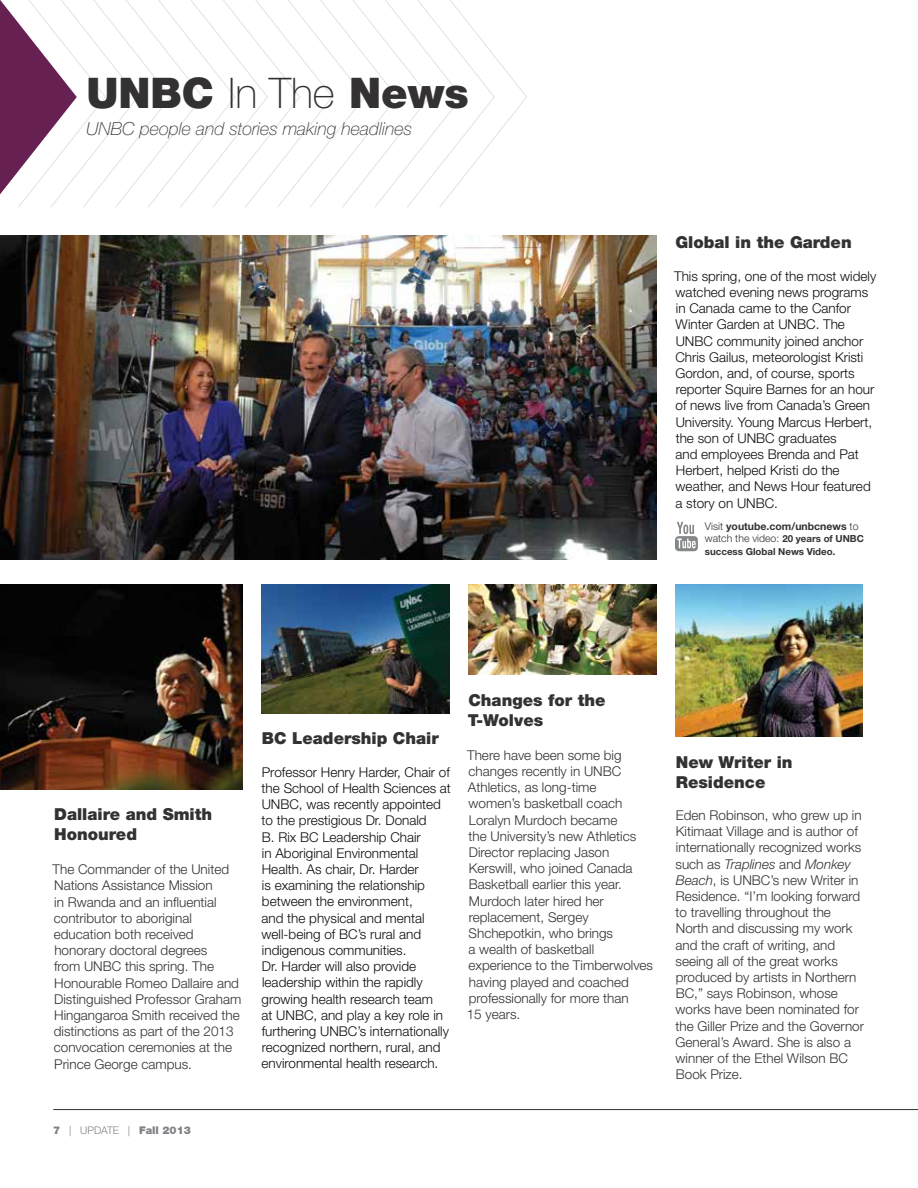
<style>
.page{position:relative;width:918px;height:1188px;background:#fff}
.page>*{position:absolute;margin:0;border:0;box-sizing:border-box;transform-origin:0 0}
.t1{font:900 42.3px "Helvetica Neue LT";color:#333132}
.t2{font:italic 100 18px "Helvetica Neue LT";color:#333132}
.t3{font:900 16.5px/19.8px "Helvetica Neue LT";color:#333132}
.t4{font:300 13.5px/16.2px "Helvetica Neue LT";color:#333132}
.t5{font:300 13.5px/16.2px "Helvetica Neue LT";color:#0d0d0d}
.t6{font:900 10.65px "Helvetica Neue LT";color:#808285}
.t7{font:300 10.5px/12.3px "Helvetica Neue LT";color:#333132}
.t8{font:700 9.75px "Helvetica Neue LT";color:#333132}
.s1{font-weight:100}
.s2{font-weight:700}
.s3{font-weight:700;font-size:9.75px}
.s4{font-weight:300;font-size:10.5px}
.s5{font-style:italic}
</style>
<div class="page">
<hr style="left:53px;top:1109px;width:865px;height:1px;background:#333132">
<svg style="left:0;top:0;width:527px;height:208px"></svg>
<img style="left:261px;top:585px;width:189px;height:129px">
<img style="left:0;top:585px;width:243px;height:205px">
<img style="left:0;top:236px;width:657px;height:324px">
<img style="left:468px;top:584px;width:189px;height:91px">
<img style="left:675px;top:584px;width:187px;height:153px">
<svg style="left:675px;top:522px;width:23px;height:29px"></svg>
<h1 class="t1" style="left:86px;top:68px;width:384px">UNBC <span class="s1">In The</span> News</h1>
<h2 class="t2" style="left:86px;top:118px;width:327px">UNBC people and stories making headlines</h2>
<p class="t3" style="left:675px;top:233px;width:178px">Global in the Garden</p>
<p class="t5" style="left:674px;top:268px;width:204px">This spring, one of the most widely watched evening news programs in Canada came to the Canfor<br>Winter Garden at UNBC. The<br>UNBC community joined anchor<br>Chris Gailus, meteorologist Kristi<br>Gordon, and, of course, sports reporter Squire Barnes for an hour of news live from Canada’s Green<br>University. Young Marcus Herbert, the son of UNBC graduates<br>and employees Brenda and Pat<br>Herbert, helped Kristi do the weather, and News Hour featured a story on UNBC.</p>
<p class="t7" style="left:705px;top:520px;width:161px">Visit <span class="s2">youtube.com/unbcnews</span> to watch the video: <span class="s3">20 years of UNBC</span></p>
<p class="t8" style="left:705px;top:545px;width:132px">success Global News Video.</p>
<p class="t3" style="left:54px;top:804px;width:160px">Dallaire and Smith<br>Honoured</p>
<p class="t4" style="left:53px;top:861px;width:190px">The Commander of the United<br>Nations Assistance Mission<br>in Rwanda and an influential contributor to aboriginal education both received honorary doctoral degrees<br>from UNBC this spring. The<br>Honourable Romeo Dallaire and<br>Distinguished Professor Graham<br>Hingangaroa Smith received the distinctions as part of the 2013 convocation ceremonies at the<br>Prince George campus.</p>
<p class="t6" style="left:53px;top:1124px;width:139px">7 <span class="s4">| UPDATE |</span> Fall 2013</p>
<p class="t3" style="left:262px;top:729px;width:178px">BC Leadership Chair</p>
<p class="t5" style="left:262px;top:764px;width:191px">Professor Henry Harder, Chair of the School of Health Sciences at<br>UNBC, was recently appointed to the prestigious Dr. Donald<br>B. Rix BC Leadership Chair<br>in Aboriginal Environmental<br>Health. As chair, Dr. Harder<br>is examining the relationship between the environment,<br>and the physical and mental well-being of BC’s rural and indigenous communities.<br>Dr. Harder will also provide leadership within the rapidly growing health research team<br>at UNBC, and play a key role in furthering UNBC’s internationally recognized northern, rural, and environmental health research.</p>
<p class="t3" style="left:468px;top:690px;width:139px">Changes for the<br>T-Wolves</p>
<p class="t4" style="left:467px;top:747px;width:188px">There have been some big changes recently in UNBC<br>Athletics, as long-time<br>women’s basketball coach<br>Loralyn Murdoch became<br>the University’s new Athletics<br>Director replacing Jason<br>Kerswill, who joined Canada<br>Basketball earlier this year.<br>Murdoch later hired her replacement, Sergey<br>Shchepotkin, who brings<br>a wealth of basketball experience to the Timberwolves having played and coached professionally for more than<br>15 years.</p>
<p class="t3" style="left:676px;top:752px;width:118px">New Writer in<br>Residence</p>
<p class="t4" style="left:675px;top:807px;width:190px">Eden Robinson, who grew up in<br>Kitimaat Village and is author of internationally recognized works such as <span class="s5">Traplines</span> and <span class="s5">Monkey<br>Beach</span>, is UNBC’s new Writer in<br>Residence. “I’m looking forward to travelling throughout the<br>North and discussing my work and the craft of writing, and seeing all of the great works produced by artists in Northern<br>BC,” says Robinson, whose works have been nominated for the Giller Prize and the Governor<br>General’s Award. She is also a winner of the Ethel Wilson BC<br>Book Prize.</p>
</div>
